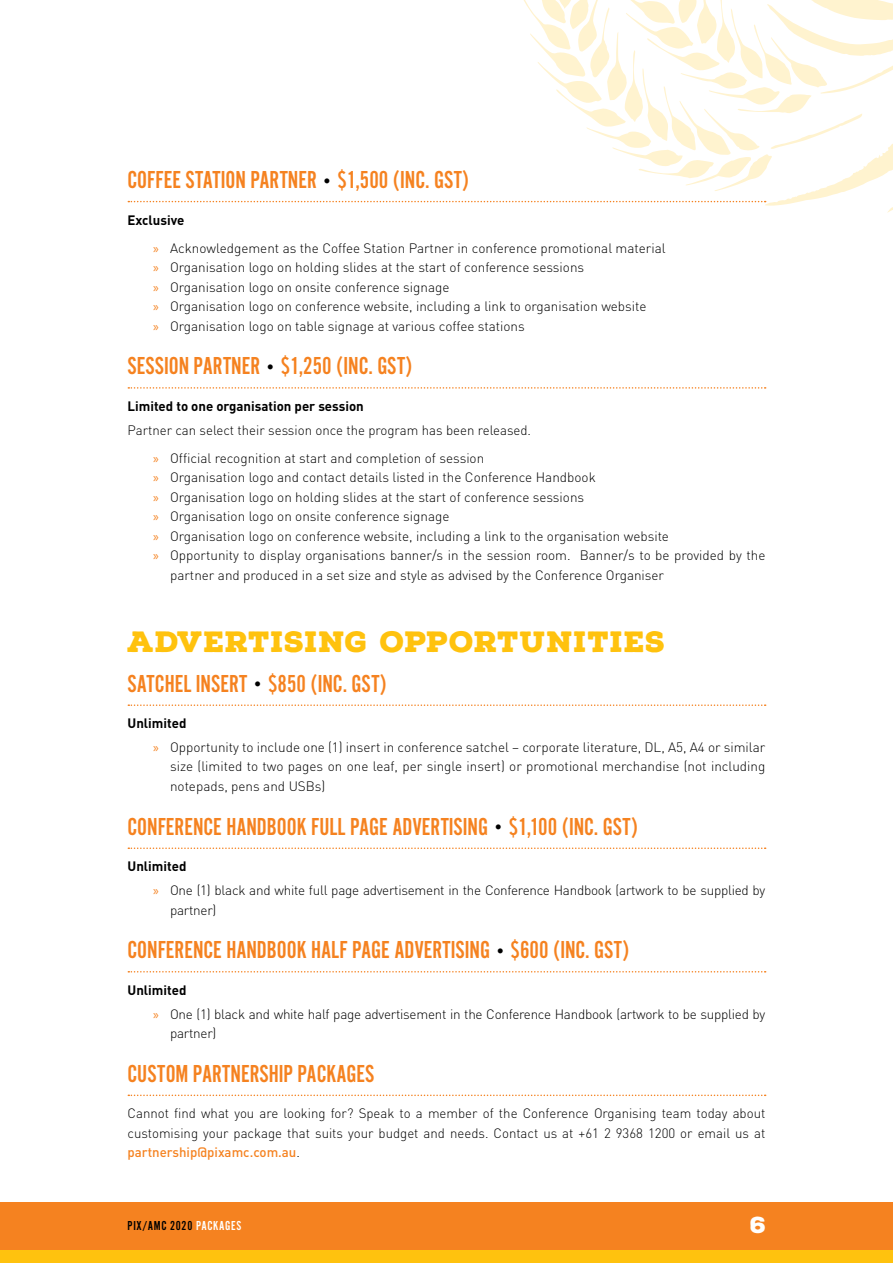
<style>
.page{position:relative;width:893px;height:1263px;background:#fff}
.page>*{position:absolute;margin:0;border:0;box-sizing:border-box;transform-origin:0 0}
.t1{font:900 28.5px "Nexa Rust Slab";letter-spacing:.02em;color:#ffc20e}
.t2{font:25.5px "Alternate Gothic EF No Two";color:#f58220}
.t3{font:900 22.5px "Nexa Rust Slab";color:#fff}
.t4{font:300 13.5px/19.5px "DIN";color:#000}
.t5{font:300 13.5px/23.7px "DIN";letter-spacing:-.02em;color:#000}
.t6{font:700 13.5px "DIN";color:#000}
.t7{font:13.5px "Alternate Gothic EF No Two";letter-spacing:.05em;color:#000}
.s1{font-size:18px;color:#000}
.s2{font-weight:700}
.s3{font-family:"Myriad Pro";font-weight:400;color:#f58220}
.s4{font-weight:500;color:#f58220}
.s5{color:#fff}
</style>
<div class="page">
<div style="left:0;top:1202px;width:893px;height:49px;background:#f58220"></div>
<div style="left:0;top:1250px;width:893px;height:13px;background:#ffc20e"></div>
<svg style="left:128px;top:0;width:765px;height:213px"></svg>
<svg style="left:128px;top:387px;width:638px;height:2px"></svg>
<svg style="left:128px;top:704px;width:638px;height:2px"></svg>
<svg style="left:128px;top:847px;width:638px;height:2px"></svg>
<svg style="left:128px;top:971px;width:638px;height:1px"></svg>
<svg style="left:128px;top:1094px;width:638px;height:2px"></svg>
<h2 class="t2" style="left:128px;top:166px;width:343px">COFFEE STATION PARTNER <span class="s1">•</span> $1,500 (INC. GST)</h2>
<p class="t4" style="left:153px;top:206px;width:514px;line-height:28px;text-indent:-26px"><span class="s2">Exclusive<br></span><span class="s3">»</span> Acknowledgement as the Coffee Station Partner in conference promotional material</p>
<p class="t4" style="left:153px;top:257px;width:495px"><span class="s3">»</span> Organisation logo on holding slides at the start of conference sessions<br><span class="s3">»</span> Organisation logo on onsite conference signage<br><span class="s3">»</span> Organisation logo on conference website, including a link to organisation website <span class="s3">»</span> Organisation logo on table signage at various coffee stations</p>
<h2 class="t2" style="left:128px;top:353px;width:287px">SESSION PARTNER <span class="s1">•</span> $1,250 (INC. GST)</h2>
<p class="t6" style="left:128px;top:397px;width:238px">Limited to one organisation per session</p>
<p class="t4" style="left:153px;top:416px;width:379px;line-height:28px;text-indent:-26px">Partner can select their session once the program has been released. <span class="s3">»</span> Official recognition at start and completion of session</p>
<p class="t4" style="left:153px;top:467px;width:444px"><span class="s3">»</span> Organisation logo and contact details listed in the Conference Handbook</p>
<p class="t4" style="left:153px;top:487px;width:433px"><span class="s3">»</span> Organisation logo on holding slides at the start of conference sessions</p>
<p class="t4" style="left:153px;top:506px;width:298px"><span class="s3">»</span> Organisation logo on onsite conference signage</p>
<p class="t4" style="left:153px;top:526px;width:517px"><span class="s3">»</span> Organisation logo on conference website, including a link to the organisation website</p>
<p class="t4" style="left:153px;top:545px;width:614px"><span class="s3">»</span> Opportunity to display organisations banner/s in the session room. Banner/s to be provided by the</p>
<p class="t4" style="left:170px;top:565px;width:496px">partner and produced in a set size and style as advised by the Conference Organiser</p>
<h1 class="t1" style="left:128px;top:623px;width:539px">ADVERTISING OPPORTUNITIES</h1>
<h2 class="t2" style="left:128px;top:670px;width:261px">SATCHEL INSERT <span class="s1">•</span> $850 (INC. GST)</h2>
<p class="t4" style="left:153px;top:711px;width:614px;line-height:23.7px;text-indent:-26px"><span class="s2">Unlimited<br></span><span class="s3">»</span> Opportunity to include one (1) insert in conference satchel – corporate literature, DL, A5, A4 or similar</p>
<p class="t4" style="left:170px;top:757px;width:597px">size (limited to two pages on one leaf, per single insert) or promotional merchandise (not including notepads, pens and USBs)</p>
<h2 class="t2" style="left:128px;top:813px;width:512px">CONFERENCE HANDBOOK FULL PAGE ADVERTISING <span class="s1">•</span> $1,100 (INC. GST)</h2>
<p class="t5" style="left:153px;top:854px;width:614px;text-indent:-26px"><span class="s2">Unlimited<br></span><span class="s3">»</span> One (1) black and white full page advertisement in the Conference Handbook (artwork to be supplied by</p>
<p class="t5" style="left:170px;top:898px;width:48px">partner)</p>
<h2 class="t2" style="left:128px;top:937px;width:503px">CONFERENCE HANDBOOK HALF PAGE ADVERTISING <span class="s1">•</span> $600 (INC. GST)</h2>
<p class="t5" style="left:153px;top:978px;width:614px;text-indent:-26px"><span class="s2">Unlimited<br></span><span class="s3">»</span> One (1) black and white half page advertisement in the Conference Handbook (artwork to be supplied by</p>
<p class="t5" style="left:170px;top:1021px;width:48px">partner)</p>
<h2 class="t2" style="left:128px;top:1060px;width:248px">CUSTOM PARTNERSHIP PACKAGES</h2>
<p class="t4" style="left:128px;top:1103px;width:639px;text-align:justify">Cannot find what you are looking for? Speak to a member of the Conference Organising team today about customising your package that suits your budget and needs. Contact us at +61 2 9368 1200 or email us at <span class="s4">partnership@pixamc.com.au</span>.</p>
<p class="t7" style="left:128px;top:1219px;width:115px">PIX/AMC 2020 <span class="s5">PACKAGES</span></p>
<h3 class="t3" style="left:750px;top:1210px;width:18px">6</h3>
</div>
